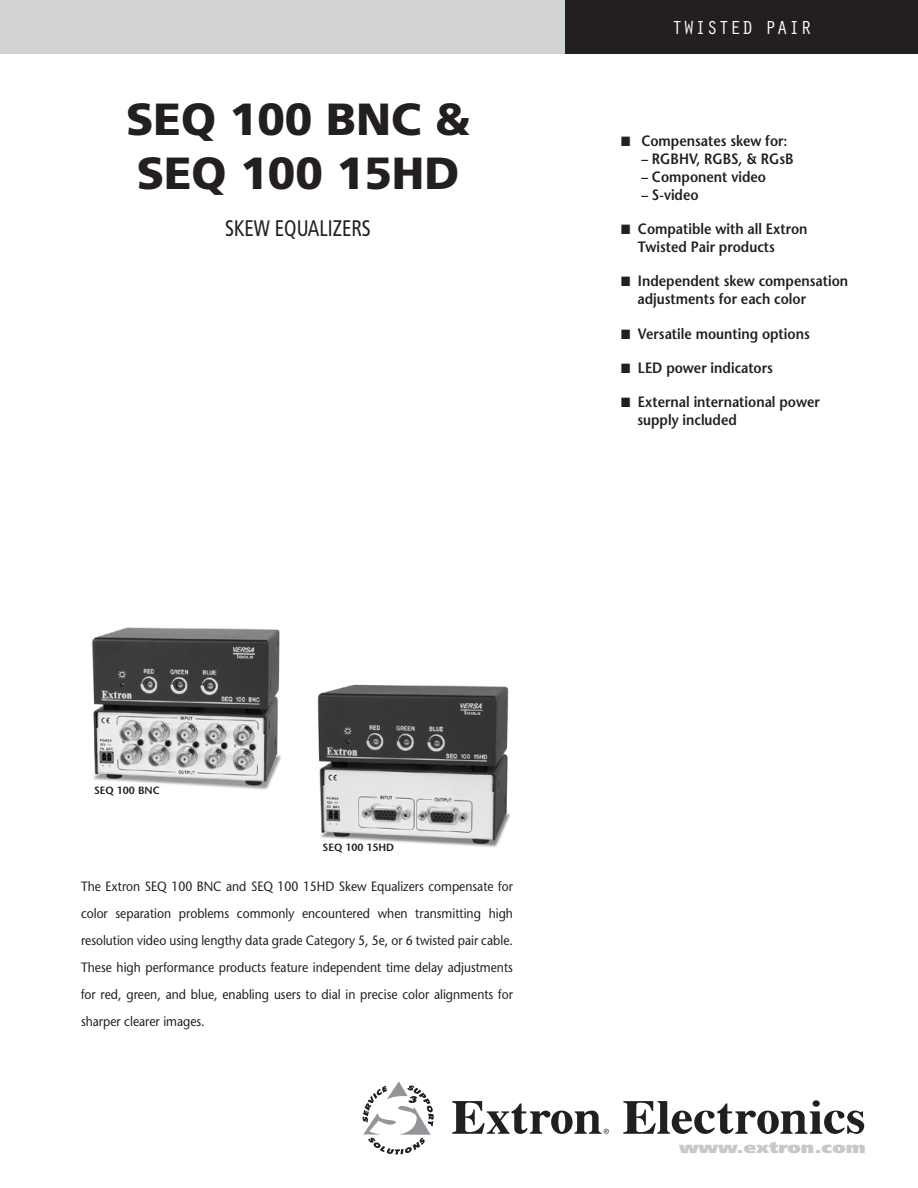
<style>
.page{position:relative;width:918px;height:1188px;background:#fff}
.page>*{position:absolute;margin:0;border:0;box-sizing:border-box;transform-origin:0 0}
.t1{font:900 45px/54px "Frutiger LT Std";color:#231f20}
.t2{font:condensed 22.5px "Frutiger LT Std";color:#231f20;scale:.9 1}
.t3{font:19.5px "Orator Std";color:#fff}
.t4{font:900 15.75px "Frutiger LT Std";color:#c7c8ca;scale:1.24 1}
.t5{font:600 15px/18px "Stone Sans Std";color:#231f20;scale:.9 1}
.t6{font:500 13.5px/27px "Stone Sans Std";color:#231f20;text-align:justify;scale:.9 1}
.t7{font:600 10.5px "Stone Sans Std";color:#231f20}
</style>
<div class="page">
<svg style="left:452px;top:1101px;width:157px;height:33px"></svg>
<svg style="left:623px;top:1101px;width:241px;height:33px"></svg>
<svg style="left:363px;top:1081px;width:71px;height:74px"></svg>
<div style="left:0;top:0;width:579px;height:54px;background:#d1d2d4"></div>
<div style="left:566px;top:0;width:352px;height:54px;background:#231f20"></div>
<img style="left:92px;top:627px;width:189px;height:163px">
<img style="left:317px;top:684px;width:193px;height:163px">
<h1 class="t1" style="left:126px;top:92px;width:345px">SEQ 100 BNC &amp;<br>SEQ 100 15HD</h1>
<h2 class="t2" style="left:225px;top:215px;width:164px">SKEW EQUALIZERS</h2>
<h3 class="t3" style="left:671px;top:13px;width:142px">TWISTED PAIR</h3>
<p class="t5" style="left:621px;top:132px;width:187px">■ Compensates skew for:</p>
<p class="t5" style="left:641px;top:150px;width:171px">– RGBHV, RGBS, &amp; RGsB</p>
<p class="t5" style="left:641px;top:168px;width:140px">– Component video</p>
<p class="t5" style="left:641px;top:186px;width:65px">– S-video</p>
<p class="t5" style="left:638px;top:220px;width:190px;text-indent:-17px">■ Compatible with all Extron<br>Twisted Pair products</p>
<p class="t5" style="left:638px;top:272px;width:236px;text-indent:-16px">■ Independent skew compensation adjustments for each color</p>
<p class="t5" style="left:621px;top:324px;width:211px">■ Versatile mounting options</p>
<p class="t5" style="left:621px;top:359px;width:170px">■ LED power indicators</p>
<p class="t5" style="left:638px;top:393px;width:204px;text-indent:-16px">■ External international power supply included</p>
<p class="t7" style="left:94px;top:784px;width:67px">SEQ 100 BNC</p>
<p class="t7" style="left:323px;top:841px;width:73px">SEQ 100 15HD</p>
<p class="t6" style="left:81px;top:873px;width:482px">The Extron SEQ 100 BNC and SEQ 100 15HD Skew Equalizers compensate for color separation problems commonly encountered when transmitting high resolution video using lengthy data grade Category 5, 5e, or 6 twisted pair cable.<br>These high performance products feature independent time delay adjustments for red, green, and blue, enabling users to dial in precise color alignments for sharper clearer images.</p>
<p class="t4" style="left:679px;top:1137px;width:152px">www.extron.com</p>
</div>
